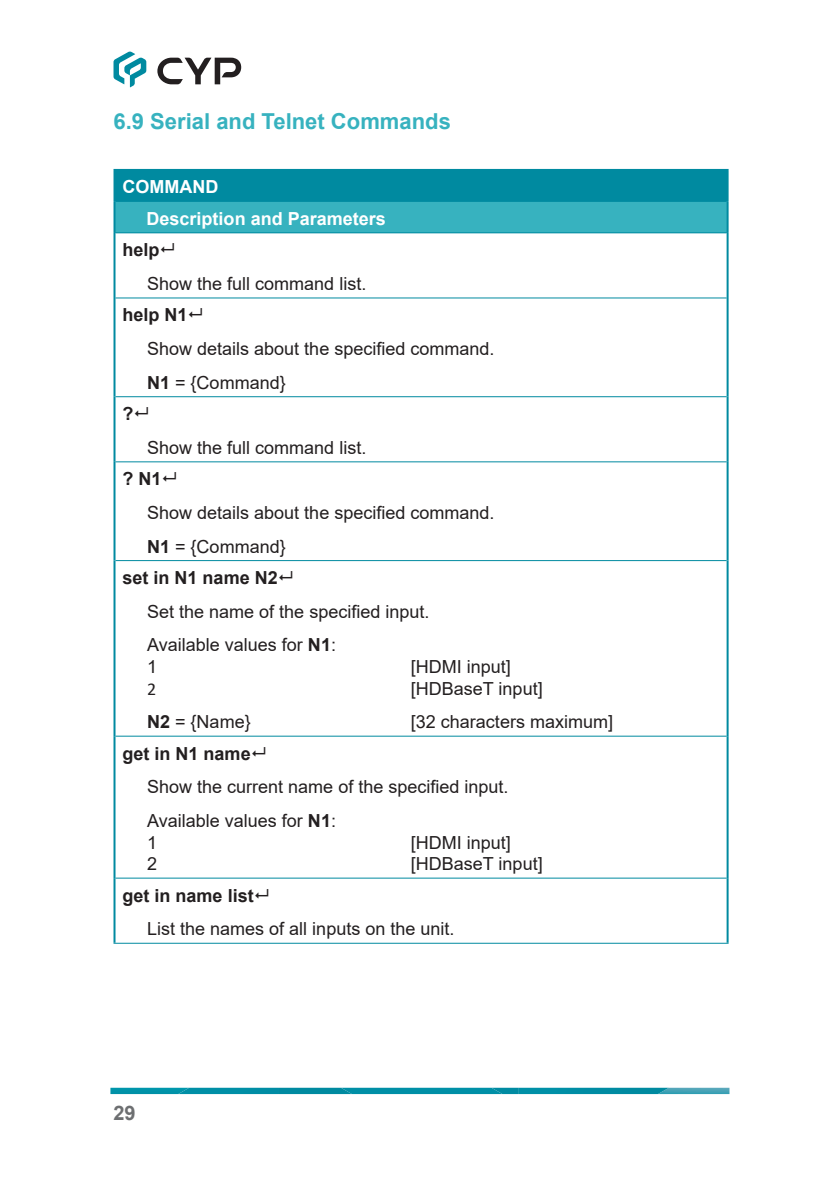
<style>
.page{position:relative;width:840px;height:1191px;background:#fff}
.page>*{position:absolute;margin:0;border:0;box-sizing:border-box;transform-origin:0 0}
.Sub_Header{font:700 22px "Arial";color:#37b2bf}
.t1{font:700 20px "Arial";color:#6d6f71}
.Table_D_-_Cell{font:18px/21.6px "Arial";color:#231f20}
.Table_B_-_Header{font:700 18px "Arial";color:#231f20}
.Table_A_-_Header{font:700 18px "Arial";color:#fff}
.Table_D_-_Cell-2{font:18px "Calibri";color:#231f20}
.s1{font-weight:700}
</style>
<div class="page">
<svg style="left:113px;top:51px;width:33px;height:36px"></svg>
<svg style="left:157px;top:58px;width:84px;height:26px"></svg>
<svg style="left:110px;top:1087px;width:619px;height:7px"></svg>
<img style="left:178px;top:1087px;width:163px;height:7px">
<img style="left:341px;top:1087px;width:150px;height:7px">
<img style="left:491px;top:1087px;width:177px;height:7px">
<div style="left:114px;top:170px;width:613px;height:31px;background:#008aa0"></div>
<div style="left:114px;top:201px;width:613px;height:32px;background:#37b2bf"></div>
<hr style="left:113px;top:171px;width:2px;height:30px;background:#008aa0">
<hr style="left:113px;top:169px;width:615px;height:2px;background:#008aa0">
<hr style="left:726px;top:171px;width:2px;height:30px;background:#008aa0">
<hr style="left:113px;top:201px;width:2px;height:32px;background:#008aa0">
<hr style="left:115px;top:201px;width:611px;height:1px;background:#008aa0">
<hr style="left:726px;top:201px;width:2px;height:32px;background:#008aa0">
<hr style="left:115px;top:232px;width:611px;height:1px;background:#008aa0">
<hr style="left:113px;top:233px;width:2px;height:65px;background:#008aa0">
<hr style="left:113px;top:298px;width:2px;height:99px;background:#008aa0">
<hr style="left:113px;top:397px;width:2px;height:65px;background:#008aa0">
<hr style="left:113px;top:462px;width:2px;height:98px;background:#008aa0">
<hr style="left:113px;top:560px;width:2px;height:176px;background:#008aa0">
<hr style="left:113px;top:736px;width:2px;height:142px;background:#008aa0">
<hr style="left:113px;top:878px;width:2px;height:64px;background:#008aa0">
<hr style="left:726px;top:233px;width:2px;height:65px;background:#008aa0">
<hr style="left:726px;top:298px;width:2px;height:99px;background:#008aa0">
<hr style="left:726px;top:397px;width:2px;height:65px;background:#008aa0">
<hr style="left:726px;top:462px;width:2px;height:98px;background:#008aa0">
<hr style="left:726px;top:560px;width:2px;height:176px;background:#008aa0">
<hr style="left:726px;top:736px;width:2px;height:142px;background:#008aa0">
<hr style="left:726px;top:878px;width:2px;height:64px;background:#008aa0">
<hr style="left:115px;top:297px;width:611px;height:1px;background:#008aa0">
<hr style="left:115px;top:396px;width:611px;height:1px;background:#008aa0">
<hr style="left:115px;top:461px;width:611px;height:1px;background:#008aa0">
<hr style="left:115px;top:560px;width:611px;height:1px;background:#008aa0">
<hr style="left:115px;top:735px;width:611px;height:1px;background:#008aa0">
<hr style="left:115px;top:877px;width:611px;height:1px;background:#008aa0">
<hr style="left:113px;top:942px;width:615px;height:1px;background:#008aa0">
<p class="Sub_Header" style="left:113px;top:106px;width:339px">6.9 Serial and Telnet Commands</p>
<p class="Table_A_-_Header" style="left:122px;top:174px;width:97px">COMMAND</p>
<p class="Table_A_-_Header" style="left:146px;top:206px;width:241px">Description and Parameters</p>
<p class="Table_B_-_Header" style="left:122px;top:237px;width:39px">help</p>
<p class="Table_D_-_Cell" style="left:147px;top:273px;width:221px">Show the full command list.</p>
<p class="Table_B_-_Header" style="left:122px;top:302px;width:67px">help N1</p>
<p class="Table_D_-_Cell" style="left:147px;top:338px;width:349px">Show details about the specified command.</p>
<p class="Table_D_-_Cell" style="left:147px;top:371px;width:140px"><span class="s1">N1</span> = {Command}</p>
<p class="Table_B_-_Header" style="left:122px;top:401px;width:12px">?</p>
<p class="Table_D_-_Cell" style="left:147px;top:436px;width:221px">Show the full command list.</p>
<p class="Table_B_-_Header" style="left:122px;top:466px;width:41px">? N1</p>
<p class="Table_D_-_Cell" style="left:147px;top:502px;width:349px">Show details about the specified command.</p>
<p class="Table_D_-_Cell" style="left:147px;top:535px;width:140px"><span class="s1">N1</span> = {Command}</p>
<p class="Table_B_-_Header" style="left:122px;top:565px;width:157px">set in N1 name N2</p>
<p class="Table_D_-_Cell" style="left:147px;top:600px;width:284px">Set the name of the specified input.</p>
<p class="Table_D_-_Cell" style="left:147px;top:634px;width:190px">Available values for <span class="s1">N1</span>:<br>1</p>
<p class="Table_D_-_Cell" style="left:410px;top:655px;width:102px">[HDMI input]</p>
<p class="Table_D_-_Cell-2" style="left:147px;top:676px;width:11px">2</p>
<p class="Table_D_-_Cell" style="left:410px;top:677px;width:133px">[HDBaseT input]</p>
<p class="Table_D_-_Cell" style="left:147px;top:711px;width:105px"><span class="s1">N2</span> = {Name}</p>
<p class="Table_D_-_Cell" style="left:410px;top:711px;width:204px">[32 characters maximum]</p>
<p class="Table_B_-_Header" style="left:122px;top:740px;width:130px">get in N1 name</p>
<p class="Table_D_-_Cell" style="left:147px;top:776px;width:363px">Show the current name of the specified input.</p>
<p class="Table_D_-_Cell" style="left:147px;top:809px;width:190px">Available values for <span class="s1">N1</span>:<br>1</p>
<p class="Table_D_-_Cell" style="left:410px;top:831px;width:102px">[HDMI input]</p>
<p class="Table_D_-_Cell" style="left:147px;top:853px;width:12px">2</p>
<p class="Table_D_-_Cell" style="left:410px;top:853px;width:133px">[HDBaseT input]</p>
<p class="Table_B_-_Header" style="left:122px;top:882px;width:133px">get in name list</p>
<p class="Table_D_-_Cell" style="left:147px;top:918px;width:309px">List the names of all inputs on the unit.</p>
<p class="t1" style="left:113px;top:1099px;width:24px">29</p>
</div>
